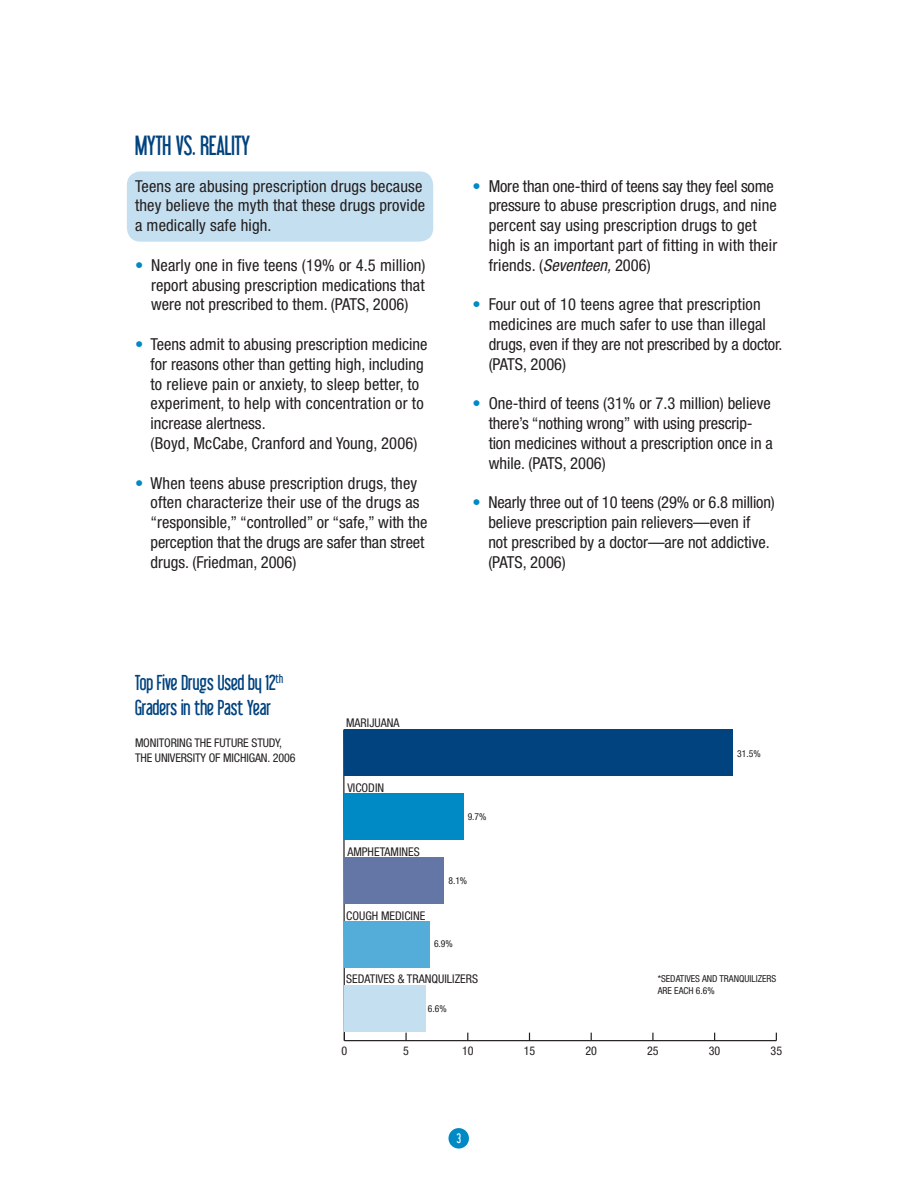
<style>
.page{position:relative;width:918px;height:1188px;background:#fff}
.page>*{position:absolute;margin:0;border:0;box-sizing:border-box;transform-origin:0 0}
.SUB_HEADING_-_HELVET{font:27px "Libel Suit";color:#01437f}
.HEADING_ONE_-_LIBEL{font:21px/25.2px "Libel Suit";color:#01437f}
.BODY_COPY_-_HELVETIC{font:condensed 16.5px/19.8px "Helvetica Neue";color:#231f20}
.BODY_COPY_-_HELVETIC-2{font:condensed 12px "Helvetica Neue";color:#231f20}
.t1{font:condensed 9.6px/11.6px "Helvetica Neue";color:#231f20}
.s1{color:#008ac5}
.s2{font-style:italic}
</style>
<div class="page">
<div style="left:448px;top:1128px;width:21px;height:21px;background:#008ac5;border-radius:50%"></div>
<div style="left:127px;top:171px;width:306px;height:71px;background:#c4dff0;border-radius:14px"></div>
<hr style="left:344px;top:1040px;width:432px;height:1px;background:#231f20">
<svg style="left:405px;top:1033px;width:2px;height:7px"></svg>
<svg style="left:652px;top:1033px;width:2px;height:7px"></svg>
<svg style="left:343px;top:729px;width:12px;height:313px"></svg>
<div style="left:344px;top:730px;width:389px;height:46px;background:#01437f"></div>
<div style="left:344px;top:794px;width:120px;height:46px;background:#008ac5"></div>
<div style="left:344px;top:858px;width:100px;height:46px;background:#6376a6"></div>
<div style="left:344px;top:922px;width:86px;height:46px;background:#53add8"></div>
<div style="left:344px;top:986px;width:82px;height:46px;background:#c4dff0"></div>
<p class="SUB_HEADING_-_HELVET" style="left:135px;top:131px;width:117px">MYTH VS. REALITY</p>
<p class="BODY_COPY_-_HELVETIC" style="left:135px;top:176px;width:292px">Teens are abusing prescription drugs because they believe the myth that these drugs provide a medically safe high.</p>
<p class="BODY_COPY_-_HELVETIC" style="left:151px;top:255px;width:276px;text-align:justify;text-indent:-16px"><span class="s1">•</span> Nearly one in five teens (19% or 4.5 million) report abusing prescription medications that were not prescribed to them. (PATS, 2006)</p>
<p class="BODY_COPY_-_HELVETIC" style="left:151px;top:334px;width:279px;text-indent:-16px"><span class="s1">•</span> Teens admit to abusing prescription medicine for reasons other than getting high, including to relieve pain or anxiety, to sleep better, to experiment, to help with concentration or to increase alertness.<br>(Boyd, McCabe, Cranford and Young, 2006)</p>
<p class="BODY_COPY_-_HELVETIC" style="left:151px;top:473px;width:278px;text-indent:-16px"><span class="s1">•</span> When teens abuse prescription drugs, they often characterize their use of the drugs as “responsible,” “controlled” or “safe,” with the perception that the drugs are safer than street drugs. (Friedman, 2006)</p>
<p class="BODY_COPY_-_HELVETIC" style="left:489px;top:176px;width:290px;text-indent:-16px"><span class="s1">•</span> More than one-third of teens say they feel some pressure to abuse prescription drugs, and nine percent say using prescription drugs to get high is an important part of fitting in with their friends. (<span class="s2">Seventeen,</span> 2006)</p>
<p class="BODY_COPY_-_HELVETIC" style="left:489px;top:294px;width:295px;text-indent:-16px"><span class="s1">•</span> Four out of 10 teens agree that prescription medicines are much safer to use than illegal drugs, even if they are not prescribed by a doctor. (PATS, 2006)</p>
<p class="BODY_COPY_-_HELVETIC" style="left:489px;top:393px;width:286px;text-indent:-16px"><span class="s1">•</span> One-third of teens (31% or 7.3 million) believe there’s “nothing wrong” with using prescrip&shy;tion medicines without a prescription once in a while. (PATS, 2006)</p>
<p class="BODY_COPY_-_HELVETIC" style="left:488px;top:492px;width:288px;text-indent:-16px"><span class="s1">•</span> Nearly three out of 10 teens (29% or 6.8 million) believe prescription pain relievers—even if<br>not prescribed by a doctor—are not addictive. (PATS, 2006)</p>
<p class="HEADING_ONE_-_LIBEL" style="left:135px;top:670px;width:149px">Top Five Drugs Used by 12<sup>th<br></sup>Graders in the Past Year</p>
<p class="BODY_COPY_-_HELVETIC-2" style="left:135px;top:736px;width:15px">Monitoringth</p>
<p class="BODY_COPY_-_HELVETIC-2" style="left:206px;top:736px;width:12px">e futur</p>
<p class="BODY_COPY_-_HELVETIC-2" style="left:243px;top:736px;width:12px">e stud</p>
<p class="BODY_COPY_-_HELVETIC-2" style="left:275px;top:736px;width:8px">y,</p>
<p class="BODY_COPY_-_HELVETIC-2" style="left:135px;top:750px;width:78px">theUniversity ofmichigan</p>
<p class="BODY_COPY_-_HELVETIC-2" style="left:267px;top:750px;width:30px">. 2006</p>
<p class="BODY_COPY_-_HELVETIC-2" style="left:346px;top:716px;width:55px">MARIJUANA</p>
<p class="BODY_COPY_-_HELVETIC-2" style="left:347px;top:781px;width:38px">VICODIN</p>
<p class="BODY_COPY_-_HELVETIC-2" style="left:347px;top:845px;width:74px">AMPHETAMINES</p>
<p class="BODY_COPY_-_HELVETIC-2" style="left:346px;top:909px;width:81px">COUGH MEDICINE</p>
<p class="t1" style="left:468px;top:811px;width:20px">9.7%</p>
<p class="t1" style="left:448px;top:874px;width:20px">8.1%</p>
<p class="t1" style="left:737px;top:748px;width:25px">31.5%</p>
<p class="t1" style="left:434px;top:938px;width:20px">6.9%</p>
<p class="BODY_COPY_-_HELVETIC-2" style="left:346px;top:972px;width:133px">SEDATIVES &amp; TRANQUILIZERS</p>
<p class="t1" style="left:658px;top:973px;width:120px">*SEDATIVES AND TRANQUILIZERS<br>ARE EACH 6.6%</p>
<p class="t1" style="left:428px;top:1003px;width:20px">6.6%</p>
<p class="BODY_COPY_-_HELVETIC-2" style="left:341px;top:1044px;width:7px">0</p>
<p class="BODY_COPY_-_HELVETIC-2" style="left:403px;top:1044px;width:7px">5</p>
<p class="BODY_COPY_-_HELVETIC-2" style="left:462px;top:1044px;width:13px">10</p>
<p class="BODY_COPY_-_HELVETIC-2" style="left:524px;top:1044px;width:13px">15</p>
<p class="BODY_COPY_-_HELVETIC-2" style="left:585px;top:1044px;width:13px">20</p>
<p class="BODY_COPY_-_HELVETIC-2" style="left:647px;top:1044px;width:13px">25</p>
<p class="BODY_COPY_-_HELVETIC-2" style="left:709px;top:1044px;width:13px">30</p>
<p class="BODY_COPY_-_HELVETIC-2" style="left:771px;top:1044px;width:13px">35</p>
</div>
